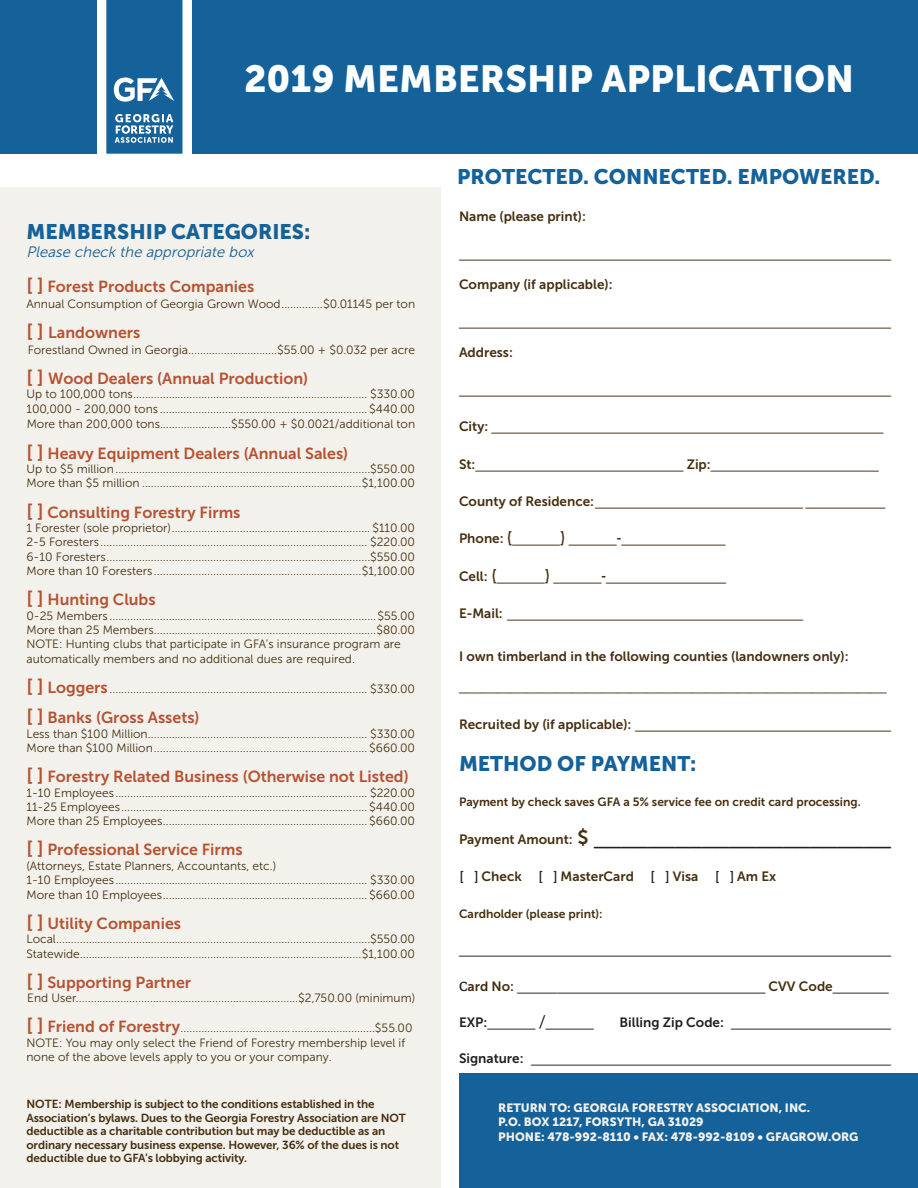
<style>
.page{position:relative;width:918px;height:1188px;background:#fff}
.page>*{position:absolute;margin:0;border:0;box-sizing:border-box;transform-origin:0 0}
.t1{font:37.5px "Museo Sans 900";color:#fff}
.t2{font:27px "Crete Round";color:#231f20}
.t3{font:21px "Museo Sans 900";color:#156199}
.t4{font:16.05px "Crete Round";color:#462f10}
.t5{font:16.05px "Museo Sans 700";color:#b65232}
.t6{font:16.05px "Crete Round";color:#231f20}
.t7{font:15px "Crete Round";color:#462f10}
.t8{font:italic 15px "Museo Sans 300";color:#156199}
.t9{font:13.5px "Museo Sans 700";color:#462f10}
.t10{font:12px/14.4px "Museo Sans 300";color:#462f10}
.t11{font:12px/14.4px "Museo Sans 900";color:#f2f1ec}
.t12{font:12px "Museo Sans 700";color:#462f10}
.t13{font:11.7px/13.5px "Museo Sans 700";letter-spacing:-.01em;color:#462f10}
.s1{font-size:19.5px}
.s2{font-family:"Museo Sans 700";font-size:19.5px;color:#b65232}
.s3{font-family:"Museo Sans 700";font-size:16.05px;color:#b65232}
.s4{font-family:"Museo Sans 700";font-size:13.5px}
.s5{font-family:"Museo Sans 700";font-size:13.5px;color:#462f10}
.s6{font-family:"Museo Sans 700";font-size:19.5px;color:#462f10}
.s7{font-family:"Crete Round";color:#231f20}
.s8{font-size:13.5px}
</style>
<div class="page">
<div style="left:459px;top:1074px;width:459px;height:114px;background:#156199"></div>
<div style="left:193px;top:0;width:725px;height:154px;background:#156199"></div>
<div style="left:0;top:0;width:96px;height:154px;background:#156199"></div>
<div style="left:0;top:188px;width:441px;height:1000px;background:#f2f1ec"></div>
<svg style="left:106px;top:0;width:77px;height:154px;background:#3174a5"></svg>
<p class="t1" style="left:244px;top:57px;width:611px">2019 MEMBERSHIP APPLICATION</p>
<p class="t3" style="left:26px;top:219px;width:285px">MEMBERSHIP CATEGORIES:</p>
<p class="t8" style="left:26px;top:243px;width:232px">Please check the appropriate box</p>
<p class="t5" style="left:26px;top:278px;width:229px"><span class="s1">[ ]</span> Forest Products Companies</p>
<p class="t10" style="left:26px;top:297px;width:390px">Annual Consumption of Georgia Grown Wood..............$0.01145 per ton</p>
<p class="t5" style="left:26px;top:324px;width:115px"><span class="s1">[ ]</span> Landowners</p>
<p class="t10" style="left:28px;top:343px;width:389px">Forestland Owned in Georgia..............................$55.00 + $0.032 per acre</p>
<p class="t5" style="left:26px;top:369px;width:283px"><span class="s1">[ ]</span> Wood Dealers (Annual Production)</p>
<p class="t10" style="left:26px;top:387px;width:390px">Up to 100,000 tons............................................................................... $330.00</p>
<p class="t10" style="left:26px;top:401px;width:390px">100,000 - 200,000 tons ...................................................................... $440.00</p>
<p class="t10" style="left:27px;top:417px;width:390px">More than 200,000 tons........................$550.00 + $0.0021/additional ton</p>
<p class="t5" style="left:26px;top:444px;width:323px"><span class="s1">[ ]</span> Heavy Equipment Dealers (Annual Sales)</p>
<p class="t10" style="left:26px;top:462px;width:390px">Up to $5 million......................................................................................$550.00</p>
<p class="t10" style="left:26px;top:476px;width:390px">More than $5 million ..........................................................................$1,100.00</p>
<p class="t5" style="left:26px;top:503px;width:216px"><span class="s1">[ ]</span> Consulting Forestry Firms</p>
<p class="t10" style="left:26px;top:521px;width:390px">1 Forester (sole proprietor)................................................................... $110.00</p>
<p class="t10" style="left:26px;top:535px;width:390px">2-5 Foresters .......................................................................................... $220.00</p>
<p class="t10" style="left:26px;top:549px;width:390px">6-10 Foresters.........................................................................................$550.00</p>
<p class="t10" style="left:26px;top:564px;width:390px">More than 10 Foresters ......................................................................$1,100.00</p>
<p class="t5" style="left:26px;top:591px;width:131px"><span class="s1">[ ]</span> Hunting Clubs</p>
<p class="t10" style="left:26px;top:608px;width:390px">0-25 Members ..........................................................................................$55.00</p>
<p class="t10" style="left:26px;top:623px;width:390px">More than 25 Members...........................................................................$80.00</p>
<p class="t10" style="left:26px;top:637px;width:376px">NOTE: Hunting clubs that participate in GFA’s insurance program are automatically members and no additional dues are required.</p>
<p class="t10" style="left:26px;top:682px;width:390px"><span class="s2">[ ]</span> <span class="s3">Loggers</span>....................................................................................... $330.00</p>
<p class="t5" style="left:26px;top:709px;width:175px"><span class="s1">[ ]</span> Banks (Gross Assets)</p>
<p class="t10" style="left:26px;top:726px;width:390px">Less than $100 Million.......................................................................... $330.00</p>
<p class="t10" style="left:26px;top:741px;width:390px">More than $100 Million........................................................................ $660.00</p>
<p class="t5" style="left:26px;top:768px;width:384px"><span class="s1">[ ]</span> Forestry Related Business (Otherwise not Listed)</p>
<p class="t10" style="left:26px;top:785px;width:390px">1-10 Employees..................................................................................... $220.00</p>
<p class="t10" style="left:26px;top:800px;width:390px">11-25 Employees................................................................................... $440.00</p>
<p class="t10" style="left:26px;top:814px;width:390px">More than 25 Employees..................................................................... $660.00</p>
<p class="t5" style="left:26px;top:841px;width:218px"><span class="s1">[ ]</span> Professional Service Firms</p>
<p class="t10" style="left:26px;top:859px;width:251px">(Attorneys, Estate Planners, Accountants, etc.)</p>
<p class="t10" style="left:26px;top:873px;width:390px">1-10 Employees..................................................................................... $330.00</p>
<p class="t10" style="left:26px;top:887px;width:390px">More than 10 Employees..................................................................... $660.00</p>
<p class="t5" style="left:26px;top:914px;width:156px"><span class="s1">[ ]</span> Utility Companies</p>
<p class="t10" style="left:26px;top:932px;width:390px">Local..........................................................................................................$550.00</p>
<p class="t10" style="left:26px;top:946px;width:390px">Statewide...............................................................................................$1,100.00</p>
<p class="t5" style="left:26px;top:973px;width:166px"><span class="s1">[ ]</span> Supporting Partner</p>
<p class="t10" style="left:27px;top:991px;width:389px">End User...........................................................................$2,750.00 (minimum)</p>
<p class="t10" style="left:26px;top:1021px;width:388px"><span class="s2">[ ]</span> <span class="s3">Friend of Forestry</span>..................................... ............................$55.00</p>
<p class="t10" style="left:26px;top:1035px;width:380px">NOTE: You may only select the Friend of Forestry membership level if none of the above levels apply to you or your company.</p>
<p class="t13" style="left:26px;top:1098px;width:381px">NOTE: Membership is subject to the conditions established in the Association’s bylaws. Dues to the Georgia Forestry Association are NOT deductible as a charitable contribution but may be deductible as an ordinary necessary business expense. However, 36% of the dues is not deductible due to GFA’s lobbying activity.</p>
<p class="t3" style="left:457px;top:164px;width:425px">PROTECTED. CONNECTED. EMPOWERED.</p>
<p class="t9" style="left:459px;top:209px;width:128px">Name (please print):</p>
<p class="t4" style="left:459px;top:242px;width:434px">______________________________________________________</p>
<p class="t9" style="left:459px;top:277px;width:155px">Company (if applicable):</p>
<p class="t4" style="left:459px;top:310px;width:434px">______________________________________________________</p>
<p class="t9" style="left:459px;top:345px;width:55px">Address:</p>
<p class="t4" style="left:459px;top:378px;width:434px">______________________________________________________</p>
<p class="t4" style="left:459px;top:415px;width:426px"><span class="s4">City:</span> _________________________________________________</p>
<p class="t4" style="left:459px;top:453px;width:421px"><span class="s4">St:</span>__________________________ <span class="s4">Zip:</span>_____________________</p>
<p class="t4" style="left:459px;top:490px;width:428px"><span class="s4">County of Residence:</span>__________________________ __________</p>
<p class="t4" style="left:459px;top:527px;width:268px"><span class="s4">Phone:</span> (______) ______-_____________</p>
<p class="t4" style="left:459px;top:565px;width:269px"><span class="s4">Cell:</span> (______) ______-_______________</p>
<p class="t4" style="left:459px;top:602px;width:346px"><span class="s4">E-Mail:</span> _____________________________________</p>
<p class="t9" style="left:459px;top:648px;width:391px">I own timberland in the following counties (landowners only):</p>
<p class="t7" style="left:459px;top:676px;width:429px">_________________________________________________________</p>
<p class="t4" style="left:459px;top:713px;width:434px"><span class="s4">Recruited by (if applicable):</span> ________________________________</p>
<p class="t3" style="left:459px;top:751px;width:239px">METHOD OF PAYMENT:</p>
<p class="t12" style="left:459px;top:796px;width:403px">Payment by check saves GFA a 5% service fee on credit card processing.</p>
<p class="t2" style="left:459px;top:817px;width:434px"><span class="s5">Payment Amount:</span> <span class="s6">$</span> ______________________</p>
<p class="t9" style="left:459px;top:869px;width:319px"><span class="s7">[ ]</span> Check <span class="s7">[ ]</span> MasterCard <span class="s7">[ ]</span> Visa <span class="s7">[ ]</span> Am Ex</p>
<p class="t12" style="left:459px;top:907px;width:145px">Cardholder (please print):</p>
<p class="t6" style="left:459px;top:976px;width:431px"><span class="s8">C</span><span class="s5">ard No:</span> _______________________________ <span class="s5">CVV Code</span>_______</p>
<p class="t6" style="left:459px;top:1011px;width:136px"><span class="s4">EXP:</span>______ /______</p>
<p class="t6" style="left:620px;top:1011px;width:273px"><span class="s4">Billing Zip Code:</span> ____________________</p>
<p class="t6" style="left:459px;top:1047px;width:434px"><span class="s4">Signature:</span> _____________________________________________</p>
<p class="t11" style="left:498px;top:1101px;width:314px">RETURN TO: GEORGIA FORESTRY ASSOCIATION, INC.<br>P.O. BOX 1217, FORSYTH, GA 31029</p>
<p class="t11" style="left:498px;top:1129px;width:362px">PHONE: 478-992-8110 • FAX: 478-992-8109 • GFAGROW.ORG</p>
</div>
